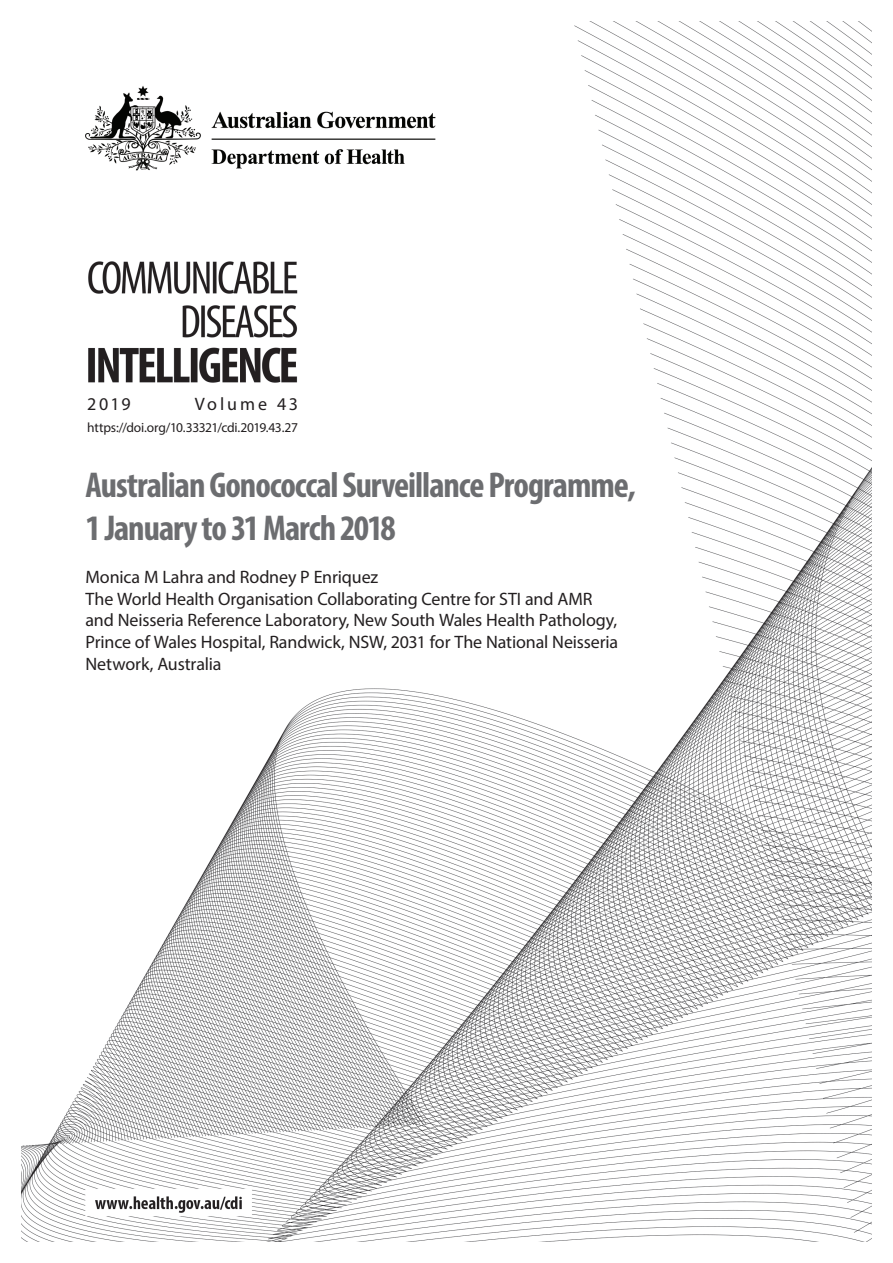
<style>
.page{position:relative;width:893px;height:1263px;background:#fff}
.page>*{position:absolute;margin:0;border:0;box-sizing:border-box;transform-origin:0 0}
.Frontpage_Title{font:700 condensed 36px/43.2px "Myriad Pro";letter-spacing:-.03em;color:#6c6d70}
.Author{font:18px/21.6px "Myriad Pro";letter-spacing:-.005em;color:#231f20}
.Author-2{font:18px "Myriad Pro";letter-spacing:.16em;color:#231f20}
.t1{font:13.5px "Myriad Pro";letter-spacing:-.02em;color:#231f20}
</style>
<div class="page">
<img style="left:21px;top:21px;width:851px;height:1221px">
<p class="Author" style="left:87px;top:393px;width:45px">2019</p>
<p class="Author-2" style="left:195px;top:393px;width:104px">Volume 43</p>
<p class="t1" style="left:87px;top:419px;width:212px">https://doi.org/10.33321/cdi.2019.43.27</p>
<p class="Frontpage_Title" style="left:86px;top:462px;width:552px">Australian Gonococcal Surveillance Programme,<br>1 January to 31 March 2018</p>
<p class="Author" style="left:86px;top:566px;width:534px">Monica M Lahra and Rodney P Enriquez<br>The World Health Organisation Collaborating Centre for STI and AMR and Neisseria Reference Laboratory, New South Wales Health Pathology, Prince of Wales Hospital, Randwick, NSW, 2031 for The National Neisseria Network, Australia</p>
</div>
